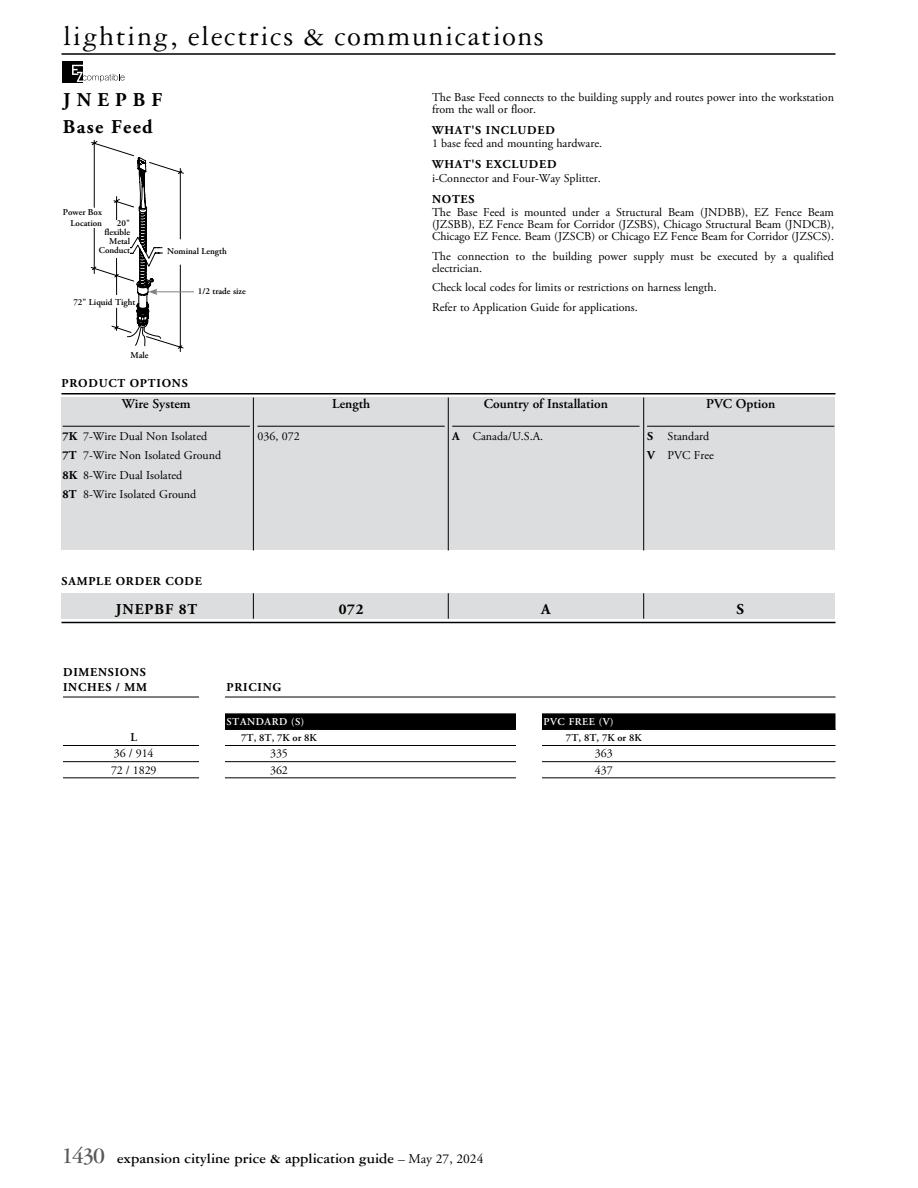
<style>
.page{position:relative;width:918px;height:1188px;background:#fff}
.page>*{position:absolute;margin:0;border:0;box-sizing:border-box;transform-origin:0 0}
.t1{font:30px "Garamond Three";letter-spacing:.05em;color:#000}
.t2{font:700 19.5px/27px "Adobe Garamond Pro";letter-spacing:.07em;color:#000}
.t3{font:700 15px "Garamond Three";color:#000}
.t4{font:700 15px "Adobe Garamond Pro";letter-spacing:.065em;color:#000}
.t5{font:600 13.5px "Adobe Garamond Pro";color:#000}
.t6{font:12px/19.5px "Adobe Garamond Pro";color:#000}
.t7{font:700 12px/15px "Adobe Garamond Pro";letter-spacing:.065em;color:#000}
.t8{font:600 12px "Adobe Garamond Pro";color:#000}
.t9{font:600 10.5px "Adobe Garamond Pro";color:#000}
.t10{font:600 10.5px "Adobe Garamond Pro";letter-spacing:.05em;color:#fff}
.t11{font:600 9px/9px "Adobe Garamond Pro";color:#000;text-align:right}
.s1{font-weight:700}
.s2{font-size:24px;color:#58595b}
.s3{font-weight:400;font-size:13.5px}
.s4{font-family:"Adobe Garamond Pro";font-weight:400;font-size:13.5px}
</style>
<div class="page">
<hr style="left:62px;top:53px;width:774px;height:2px;background:#000">
<hr style="left:155px;top:292px;width:39px;height:1px;background:#808285">
<svg style="left:91px;top:140px;width:93px;height:212px"></svg>
<div style="left:62px;top:398px;width:774px;height:152px;background:#dcddde"></div>
<hr style="left:63px;top:426px;width:187px;height:1px;background:#000">
<hr style="left:257px;top:426px;width:188px;height:1px;background:#000">
<hr style="left:452px;top:426px;width:188px;height:1px;background:#000">
<hr style="left:647px;top:426px;width:187px;height:1px;background:#000">
<hr style="left:62px;top:393px;width:774px;height:1px;background:#000">
<hr style="left:253px;top:398px;width:1px;height:152px;background:#000">
<hr style="left:448px;top:397px;width:1px;height:153px;background:#000">
<hr style="left:62px;top:622px;width:774px;height:1px;background:#000">
<div style="left:62px;top:593px;width:774px;height:26px;background:#dcddde"></div>
<svg style="left:253px;top:593px;width:1px;height:26px"></svg>
<svg style="left:448px;top:593px;width:1px;height:26px"></svg>
<hr style="left:643px;top:397px;width:1px;height:153px;background:#000">
<svg style="left:643px;top:593px;width:1px;height:26px"></svg>
<hr style="left:63px;top:697px;width:773px;height:1px;background:#000">
<div style="left:225px;top:713px;width:611px;height:17px;background:#000"></div>
<hr style="left:63px;top:745px;width:773px;height:1px;background:#000">
<hr style="left:63px;top:761px;width:773px;height:1px;background:#000">
<hr style="left:63px;top:778px;width:773px;height:1px;background:#000">
<div style="left:200px;top:666px;width:25px;height:159px;background:#fff"></div>
<div style="left:516px;top:709px;width:26px;height:116px;background:#fff"></div>
<div style="left:62px;top:61px;width:20px;height:21px;background:#000"></div>
<svg style="left:72px;top:65px;width:53px;height:17px"></svg>
<h1 class="t1" style="left:63px;top:20px;width:482px">lighting, electrics &amp; communications</h1>
<h2 class="t2" style="left:63px;top:86px;width:101px">JNEPBF<br>Base Feed</h2>
<p class="t11" style="left:63px;top:207px;width:41px;line-height:10.8px">Power Box<br>Location</p>
<p class="t11" style="left:99px;top:219px;width:33px">20" flexible<br>Metal<br>Conduct</p>
<p class="t11" style="left:73px;top:298px;width:64px">72" Liquid Tight</p>
<p class="t11" style="left:167px;top:246px;width:61px">Nominal Length</p>
<p class="t11" style="left:198px;top:287px;width:49px">1/2 trade size</p>
<p class="t11" style="left:130px;top:351px;width:20px">Male</p>
<p class="t7" style="left:62px;top:376px;width:128px">PRODUCT OPTIONS</p>
<p class="t5" style="left:122px;top:396px;width:70px">Wire System</p>
<p class="t6" style="left:63px;top:427px;width:160px"><span class="s1">7K</span> 7-Wire Dual Non Isolated<br><span class="s1">7T</span> 7-Wire Non Isolated Ground<br><span class="s1">8K</span> 8-Wire Dual Isolated<br><span class="s1">8T</span> 8-Wire Isolated Ground</p>
<p class="t6" style="left:257px;top:427px;width:44px">036, 072</p>
<p class="t5" style="left:332px;top:396px;width:39px">Length</p>
<p class="t6" style="left:432px;top:91px;width:404px;line-height:12px">The Base Feed connects to the building supply and routes power into the workstation from the wall or floor.</p>
<p class="t7" style="left:432px;top:123px;width:124px">WHAT'S INCLUDED</p>
<p class="t6" style="left:432px;top:134px;width:172px">1 base feed and mounting hardware.</p>
<p class="t7" style="left:432px;top:157px;width:126px">WHAT'S EXCLUDED</p>
<p class="t6" style="left:432px;top:169px;width:170px">i-Connector and Four-Way Splitter.</p>
<p class="t7" style="left:432px;top:192px;width:44px">NOTES</p>
<p class="t6" style="left:432px;top:207px;width:404px;line-height:12px;text-align:justify">The Base Feed is mounted under a Structural Beam (JNDBB), EZ Fence Beam (JZSBB), EZ Fence Beam for Corridor (JZSBS), Chicago Structural Beam (JNDCB), Chicago EZ Fence. Beam (JZSCB) or Chicago EZ Fence Beam for Corridor (JZSCS).</p>
<p class="t6" style="left:432px;top:250px;width:404px;line-height:12px">The connection to the building power supply must be executed by a qualified electrician.</p>
<p class="t6" style="left:432px;top:278px;width:286px">Check local codes for limits or restrictions on harness length.<br>Refer to Application Guide for applications.</p>
<p class="t5" style="left:484px;top:396px;width:126px">Country of Installation</p>
<p class="t6" style="left:452px;top:427px;width:93px"><span class="s1">A</span> Canada/U.S.A.</p>
<p class="t5" style="left:706px;top:396px;width:71px">PVC Option</p>
<p class="t6" style="left:647px;top:427px;width:68px"><span class="s1">S</span> Standard<br><span class="s1">V</span> PVC Free</p>
<p class="t7" style="left:62px;top:574px;width:142px">SAMPLE ORDER CODE</p>
<p class="t4" style="left:116px;top:600px;width:83px">JNEPBF 8T</p>
<p class="t4" style="left:339px;top:600px;width:26px">072</p>
<p class="t4" style="left:541px;top:600px;width:11px">A</p>
<p class="t4" style="left:737px;top:600px;width:9px">S</p>
<p class="t7" style="left:63px;top:665px;width:85px">DIMENSIONS<br>INCHES / MM</p>
<p class="t7" style="left:226px;top:680px;width:56px">PRICING</p>
<p class="t10" style="left:227px;top:716px;width:79px">STANDARD (S)</p>
<p class="t10" style="left:544px;top:716px;width:71px">PVC FREE (V)</p>
<p class="t8" style="left:130px;top:730px;width:8px">L</p>
<p class="t9" style="left:241px;top:732px;width:77px">7T, 8T, 7K or 8K</p>
<p class="t9" style="left:566px;top:732px;width:77px">7T, 8T, 7K or 8K</p>
<p class="t6" style="left:114px;top:744px;width:41px">36 / 914</p>
<p class="t6" style="left:270px;top:744px;width:19px">335</p>
<p class="t6" style="left:595px;top:744px;width:19px">363</p>
<p class="t6" style="left:111px;top:760px;width:47px">72 / 1829</p>
<p class="t6" style="left:270px;top:760px;width:19px">362</p>
<p class="t6" style="left:595px;top:760px;width:19px">437</p>
<p class="t3" style="left:62px;top:1150px;width:423px"><span class="s2">1430</span> expansion cityline price &amp; application guide <span class="s3">–</span> <span class="s4">May 27, 2024</span></p>
</div>
